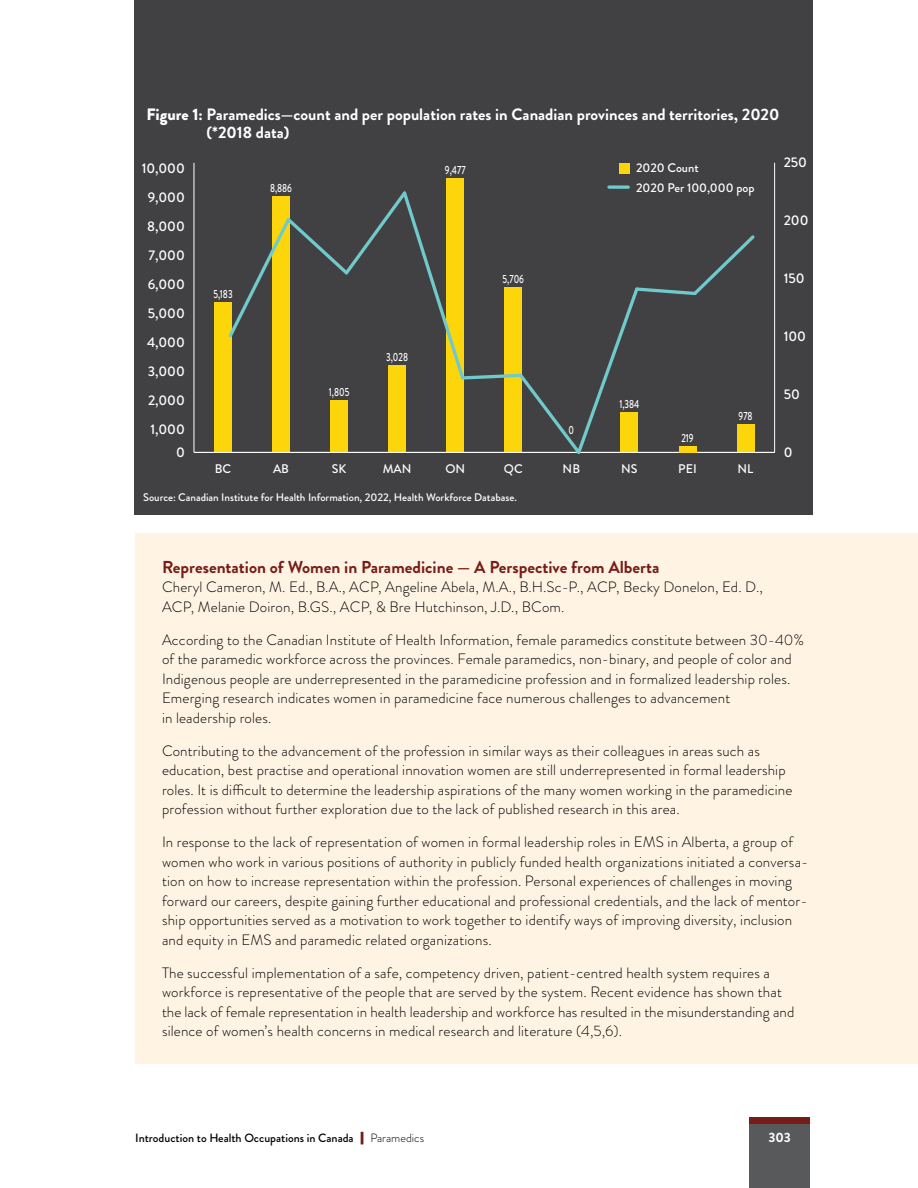
<style>
.page{position:relative;width:918px;height:1188px;background:#fff}
.page>*{position:absolute;margin:0;border:0;box-sizing:border-box;transform-origin:0 0}
.t1{font:700 17.25px "Brandon Grotesque";color:#771d19}
.t2{font:700 16.5px/18px "Brandon Grotesque";color:#fff}
.t3{font:300 15px/19.5px "Brandon Grotesque";letter-spacing:.01em;color:#000}
.t4{font:500 13.95px "Brandon Grotesque";color:#fff}
.t5{font:700 13.5px "Brandon Grotesque";color:#fff}
.t6{font:500 12.45px/19.4px "Brandon Grotesque";color:#fff}
.t7{font:500 12px "Brandon Grotesque";color:#000}
.t8{font:500 11.7px "Brandon Grotesque";color:#fff;scale:.75 1}
.t9{font:500 10.95px "Brandon Grotesque";color:#fff}
.s1{font-weight:900}
.s2{color:#771d19}
.s3{font-weight:300}
</style>
<div class="page">
<div style="left:749px;top:1117px;width:61px;height:7px;background:#771d19"></div>
<div style="left:135px;top:534px;width:783px;height:530px;background:#fff4e4"></div>
<div style="left:135px;top:0;width:678px;height:514px;background:#414042"></div>
<div style="left:214px;top:302px;width:18px;height:150px;background:#fcd60b"></div>
<div style="left:447px;top:178px;width:17px;height:274px;background:#fcd60b"></div>
<div style="left:619px;top:163px;width:11px;height:10px;background:#fcd60b"></div>
<svg style="left:609px;top:185px;width:19px;height:3px"></svg>
<hr style="left:194px;top:452px;width:581px;height:1px;background:#fff">
<svg style="left:226px;top:188px;width:532px;height:266px"></svg>
<div style="left:679px;top:446px;width:17px;height:6px;background:#fcd60b"></div>
<div style="left:749px;top:1124px;width:61px;height:64px;background:#58595b"></div>
<hr style="left:194px;top:163px;width:1px;height:289px;background:#fff">
<hr style="left:774px;top:163px;width:1px;height:289px;background:#fff">
<p class="t2" style="left:207px;top:105px;width:574px;text-indent:-60px"><span class="s1">Figure 1:</span> Paramedics—count and per population rates in Canadian provinces and territories, 2020 (*2018 data)</p>
<p class="t4" style="left:142px;top:159px;width:45px">10,000</p>
<p class="t4" style="left:148px;top:187px;width:39px">9,000</p>
<p class="t4" style="left:147px;top:216px;width:39px">8,000</p>
<p class="t4" style="left:149px;top:245px;width:38px">7,000</p>
<p class="t4" style="left:148px;top:274px;width:39px">6,000</p>
<p class="t4" style="left:148px;top:303px;width:38px">5,000</p>
<p class="t4" style="left:147px;top:332px;width:39px">4,000</p>
<p class="t4" style="left:148px;top:361px;width:38px">3,000</p>
<p class="t4" style="left:148px;top:390px;width:38px">2,000</p>
<p class="t4" style="left:151px;top:419px;width:36px">1,000</p>
<p class="t4" style="left:176px;top:442px;width:10px">0</p>
<p class="t8" style="left:213px;top:286px;width:27px">5,183</p>
<p class="t8" style="left:270px;top:180px;width:31px">8,886</p>
<p class="t8" style="left:329px;top:384px;width:29px">1,805</p>
<p class="t8" style="left:386px;top:349px;width:31px">3,028</p>
<p class="t8" style="left:445px;top:162px;width:29px">9,477</p>
<p class="t8" style="left:503px;top:271px;width:30px">5,706</p>
<p class="t8" style="left:569px;top:422px;width:9px">0</p>
<p class="t6" style="left:636px;top:159px;width:120px">2020 Count<br>2020 Per 100,000 pop</p>
<p class="t8" style="left:619px;top:396px;width:28px">1,384</p>
<p class="t8" style="left:681px;top:430px;width:18px">219</p>
<p class="t8" style="left:739px;top:408px;width:20px">978</p>
<p class="t6" style="left:215px;top:459px;width:18px">BC</p>
<p class="t6" style="left:273px;top:459px;width:18px">AB</p>
<p class="t6" style="left:332px;top:459px;width:16px">SK</p>
<p class="t6" style="left:383px;top:459px;width:30px">MAN</p>
<p class="t6" style="left:445px;top:459px;width:21px">ON</p>
<p class="t6" style="left:504px;top:459px;width:20px">QC</p>
<p class="t6" style="left:563px;top:459px;width:19px">NB</p>
<p class="t6" style="left:621px;top:459px;width:18px">NS</p>
<p class="t6" style="left:678px;top:459px;width:20px">PEI</p>
<p class="t6" style="left:738px;top:459px;width:17px">NL</p>
<p class="t9" style="left:143px;top:489px;width:375px">Source: Canadian Institute for Health Information, 2022, Health Workforce Database.</p>
<p class="t4" style="left:784px;top:153px;width:25px">250</p>
<p class="t4" style="left:784px;top:211px;width:26px">200</p>
<p class="t4" style="left:784px;top:269px;width:23px">150</p>
<p class="t4" style="left:784px;top:326px;width:24px">100</p>
<p class="t4" style="left:784px;top:384px;width:18px">50</p>
<p class="t4" style="left:784px;top:442px;width:10px">0</p>
<h4 class="t1" style="left:162px;top:555px;width:499px">Representation of Women in Paramedicine — A Perspective from Alberta</h4>
<p class="t3" style="left:162px;top:577px;width:602px">Cheryl Cameron, M. Ed., B.A., ACP, Angeline Abela, M.A., B.H.Sc-P., ACP, Becky Donelon, Ed. D.,<br>ACP, Melanie Doiron, B.GS., ACP, &amp; Bre Hutchinson, J.D., BCom.</p>
<p class="t3" style="left:162px;top:630px;width:644px">According to the Canadian Institute of Health Information, female paramedics constitute between 30-40% of the paramedic workforce across the provinces. Female paramedics, non-binary, and people of color and<br>Indigenous people are underrepresented in the paramedicine profession and in formalized leadership roles.</p>
<p class="t3" style="left:162px;top:688px;width:570px">Emerging research indicates women in paramedicine face numerous challenges to advancement in leadership roles.</p>
<p class="t3" style="left:162px;top:741px;width:632px">Contributing to the advancement of the profession in similar ways as their colleagues in areas such as education, best practise and operational innovation women are still underrepresented in formal leadership roles. It is difficult to determine the leadership aspirations of the many women working in the paramedicine profession without further exploration due to the lack of published research in this area.</p>
<p class="t3" style="left:162px;top:832px;width:647px">In response to the lack of representation of women in formal leadership roles in EMS in Alberta, a group of women who work in various positions of authority in publicly funded health organizations initiated a conversa&shy;tion on how to increase representation within the profession. Personal experiences of challenges in moving forward our careers, despite gaining further educational and professional credentials, and the lack of mentor&shy;ship opportunities served as a motivation to work together to identify ways of improving diversity, inclusion and equity in EMS and paramedic related organizations.</p>
<p class="t3" style="left:162px;top:963px;width:634px">The successful implementation of a safe, competency driven, patient-centred health system requires a workforce is representative of the people that are served by the system. Recent evidence has shown that the lack of female representation in health leadership and workforce has resulted in the misunderstanding and silence of women’s health concerns in medical research and literature (4,5,6).</p>
<p class="t7" style="left:135px;top:1130px;width:290px">Introduction to Health Occupations in Canada <span class="s2">|</span><span class="s3">Paramedics</span></p>
<p class="t5" style="left:768px;top:1128px;width:24px">303</p>
</div>
